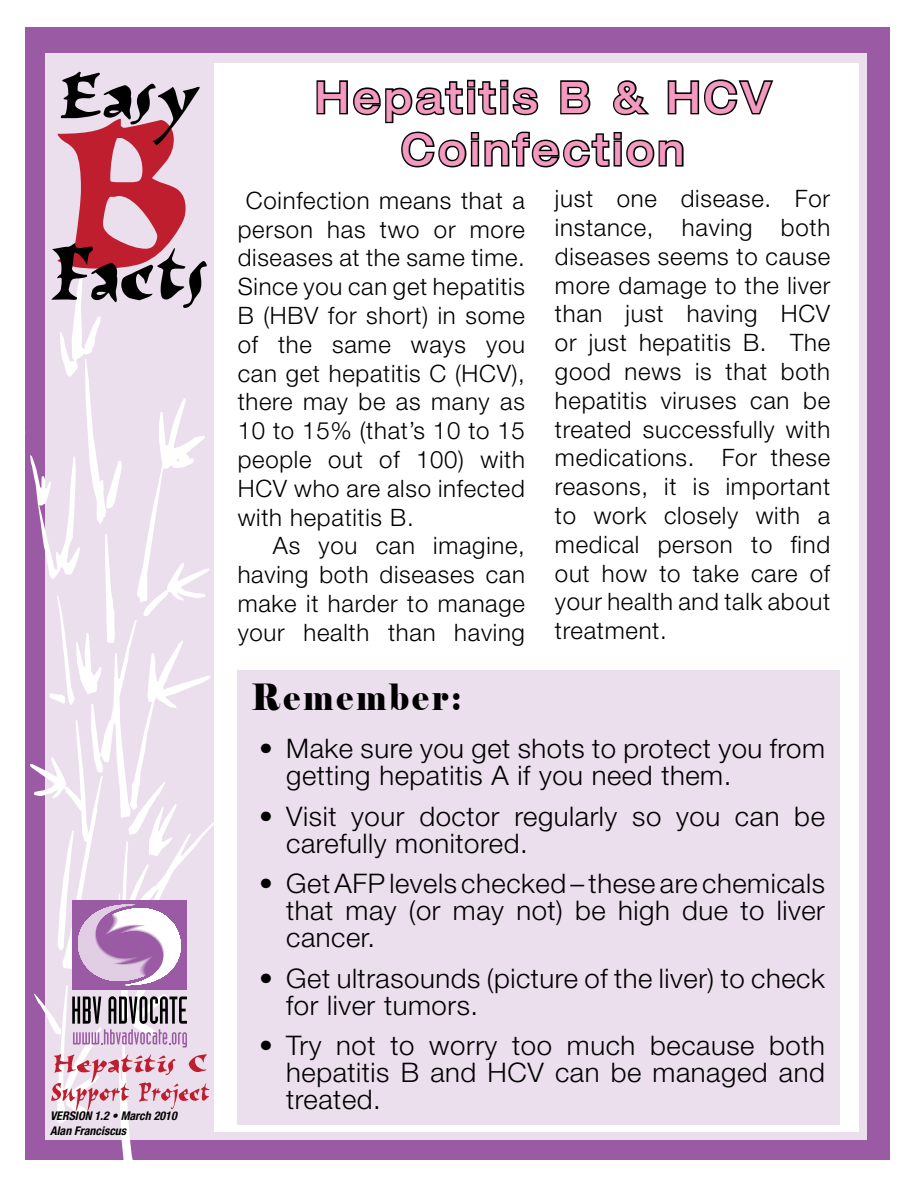
<style>
.page{position:relative;width:918px;height:1188px;background:#fff}
.page>*{position:absolute;margin:0;border:0;box-sizing:border-box;transform-origin:0 0}
.t1{font:500 expanded 43.5px/52.2px "Helvetica Neue";letter-spacing:.1em;color:#f49ac1;text-align:center;scale:.88 1}
.t2{font:36px "Elephant";letter-spacing:.1em;color:#000;scale:.88 1}
.t3{font:300 27px/27px "Helvetica Neue";letter-spacing:.02em;color:#000}
.t4{font:300 24px/28.8px "Helvetica Neue";letter-spacing:.03em;color:#000;text-align:justify}
.t5{font:italic 700 condensed 12px/14.4px "Helvetica Neue";color:#000}
</style>
<div class="page">
<div style="left:25px;top:27px;width:865px;height:1132px;background:#9b5ba4"></div>
<div style="left:45px;top:54px;width:822px;height:1086px;background:#ebdeed"></div>
<div style="left:214px;top:63px;width:645px;height:1069px;background:#fff"></div>
<svg style="left:25px;top:72px;width:197px;height:1088px"></svg>
<div style="left:238px;top:670px;width:602px;height:454px;background:#ebdeed"></div>
<svg style="left:316px;top:79px;width:458px;height:89px"></svg>
<p class="t5" style="left:50px;top:1109px;width:128px">VERSION 1.2 • March 2010<br>Alan Franciscus</p>
<h1 class="t1" style="left:315px;top:70px;width:519px">Hepatitis B &amp; HCV<br>Coinfection</h1>
<p class="t4" style="left:238px;top:185px;width:289px;text-indent:8px">Coinfection means that a person has two or more diseases at the same time.<br>Since you can get hepatitis B (HBV for short) in some of the same ways you can get hepatitis C (HCV), there may be as many as 10 to 15% (that’s 10 to 15 people out of 100) with HCV who are also infected with hepatitis B.</p>
<p class="t4" style="left:238px;top:531px;width:289px;text-indent:35px">As you can imagine, having both diseases can make it harder to manage your health than having</p>
<p class="t4" style="left:555px;top:184px;width:277px">just one disease. For instance, having both diseases seems to cause more damage to the liver than just having HCV or just hepatitis B. The good news is that both hepatitis viruses can be treated successfully with medications. For these reasons, it is important to work closely with a medical person to find out how to take care of your health and talk about treatment.</p>
<h2 class="t2" style="left:251px;top:675px;width:240px">Remember:</h2>
<p class="t3" style="left:286px;top:735px;width:540px;text-indent:-27px">• Make sure you get shots to protect you from getting hepatitis A if you need them.</p>
<p class="t3" style="left:286px;top:802px;width:540px;text-indent:-27px">• Visit your doctor regularly so you can be carefully monitored.</p>
<p class="t3" style="left:286px;top:870px;width:540px;text-align:justify;text-indent:-27px">• Get AFP levels checked – these are chemicals that may (or may not) be high due to liver cancer.</p>
<p class="t3" style="left:286px;top:964px;width:540px;text-indent:-27px">• Get ultrasounds (picture of the liver) to check for liver tumors.</p>
<p class="t3" style="left:286px;top:1032px;width:540px;text-align:justify;text-indent:-27px">• Try not to worry too much because both hepatitis B and HCV can be managed and treated.</p>
</div>
